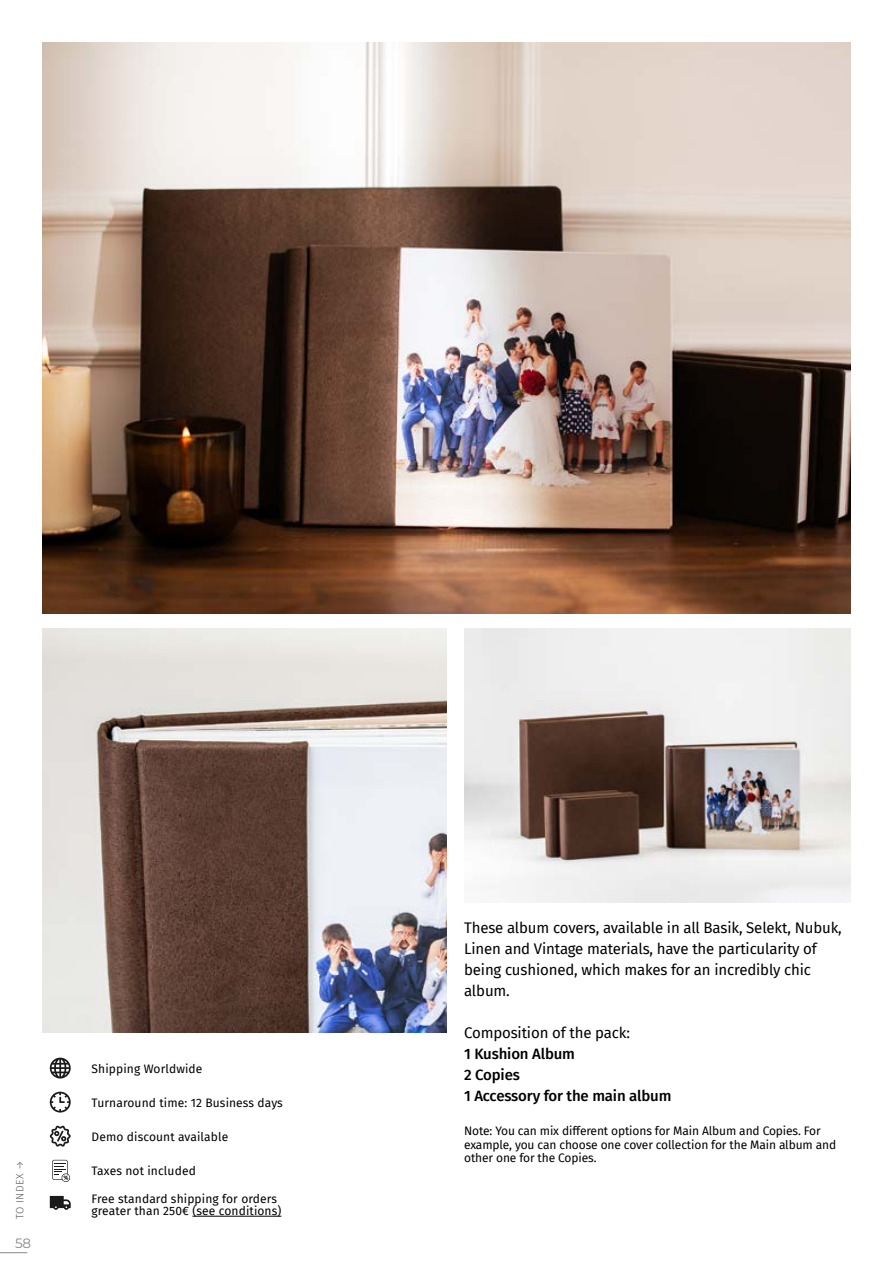
<style>
.page{position:relative;width:893px;height:1263px;background:#fff}
.page>*{position:absolute;margin:0;border:0;box-sizing:border-box;transform-origin:0 0}
.t1{font:15px/21px "Fira Sans";letter-spacing:-.01em;color:#000}
.t2{font:500 15px/21px "Fira Sans";letter-spacing:-.01em;color:#000}
.t3{font:13.5px "Montserrat";color:#878787}
.t4{font:12px/12px "Fira Sans";letter-spacing:.01em;color:#000}
.t5{font:12px/13.5px "Fira Sans";letter-spacing:-.01em;color:#000}
.t6{font:300 10.5px "Fira Sans";letter-spacing:.03em;color:#575756}
</style>
<div class="page">
<svg style="left:50px;top:1058px;width:21px;height:20px"></svg>
<svg style="left:50px;top:1196px;width:21px;height:14px"></svg>
<svg style="left:50px;top:1092px;width:21px;height:20px"></svg>
<svg style="left:50px;top:1125px;width:21px;height:22px"></svg>
<svg style="left:52px;top:1160px;width:18px;height:22px"></svg>
<hr style="left:193px;top:1216px;width:88px;height:1px;background:#000">
<svg style="left:0;top:1252px;width:27px;height:1px"></svg>
<img style="left:43px;top:628px;width:403px;height:404px">
<img style="left:43px;top:43px;width:807px;height:570px">
<img style="left:465px;top:628px;width:385px;height:275px">
<p class="t6" style="left:12px;top:1219px;width:60px;rotate:-90deg">TO INDEX →</p>
<p class="t3" style="left:15px;top:1234px;width:18px">58</p>
<p class="t4" style="left:92px;top:1062px;width:112px">Shipping Worldwide</p>
<p class="t4" style="left:92px;top:1096px;width:193px">Turnaround time: 12 Business days</p>
<p class="t4" style="left:92px;top:1130px;width:138px">Demo discount available</p>
<p class="t4" style="left:92px;top:1164px;width:106px">Taxes not included</p>
<p class="t4" style="left:92px;top:1193px;width:191px">Free standard shipping for orders greater than 250€ (see conditions)</p>
<p class="t1" style="left:464px;top:916px;width:379px">These album covers, available in all Basik, Selekt, Nubuk, Linen and Vintage materials, have the particularity of being cushioned, which makes for an incredibly chic album.</p>
<p class="t1" style="left:464px;top:1021px;width:167px">Composition of the pack:</p>
<p class="t2" style="left:464px;top:1042px;width:209px">1 Kushion Album<br>2 Copies<br>1 Accessory for the main album</p>
<p class="t5" style="left:464px;top:1124px;width:374px">Note: You can mix different options for Main Album and Copies. For example, you can choose one cover collection for the Main album and other one for the Copies.</p>
</div>
